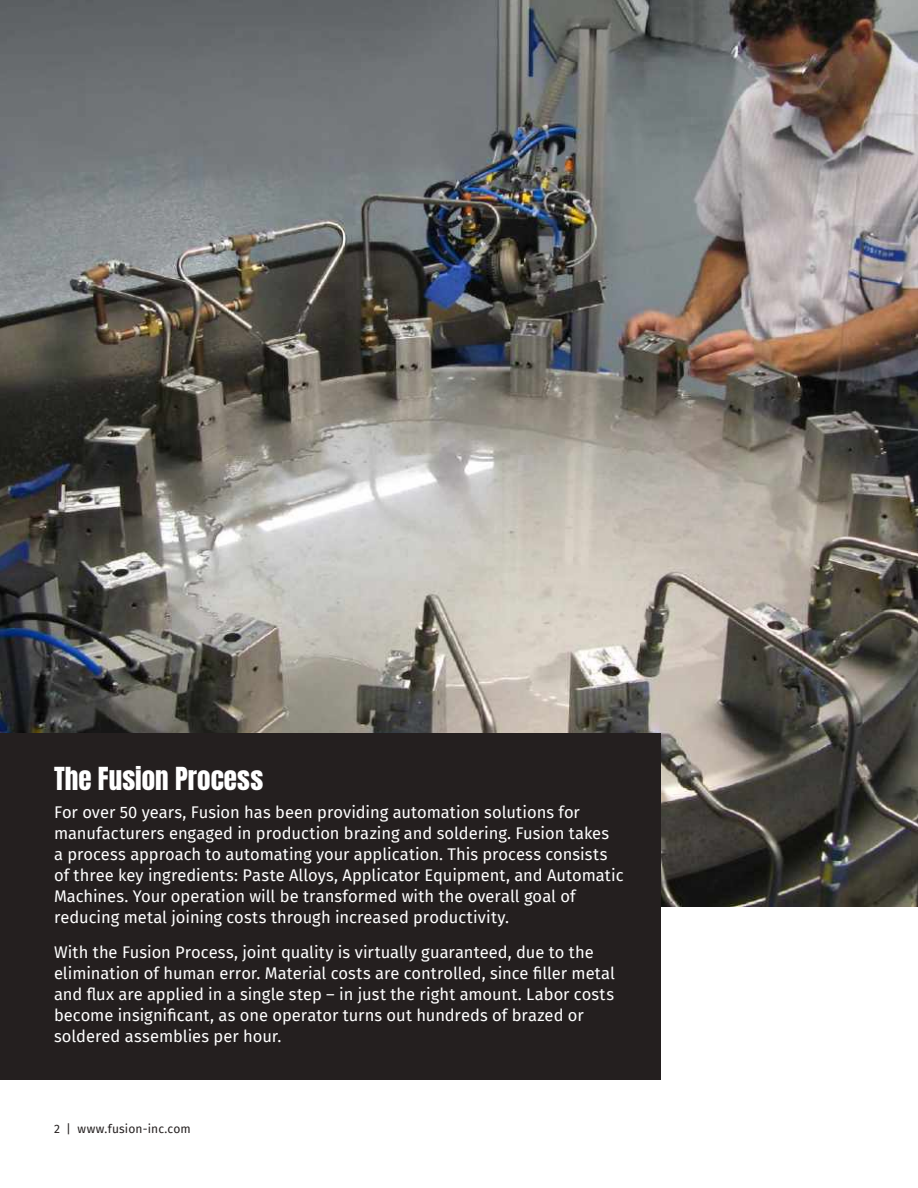
<style>
.page{position:relative;width:918px;height:1188px;background:#fff}
.page>*{position:absolute;margin:0;border:0;box-sizing:border-box;transform-origin:0 0}
.t1{font:27px "Anton";color:#fff}
.t2{font:16.5px/21px "Fira Sans";color:#fff}
.t3{font:12px "Fira Sans";letter-spacing:.015em;color:#241f1f}
</style>
<div class="page">
<img style="left:0;top:0;width:918px;height:907px">
<div style="left:0;top:733px;width:660px;height:347px;background:#241f1f"></div>
<h1 class="t1" style="left:54px;top:765px;width:211px">The Fusion Process</h1>
<p class="t2" style="left:54px;top:801px;width:571px">For over 50 years, Fusion has been providing automation solutions for manufacturers engaged in production brazing and soldering. Fusion takes<br>a process approach to automating your application. This process consists of three key ingredients: Paste Alloys, Applicator Equipment, and Automatic Machines. Your operation will be transformed with the overall goal of reducing metal joining costs through increased productivity.</p>
<p class="t2" style="left:54px;top:941px;width:562px">With the Fusion Process, joint quality is virtually guaranteed, due to the elimination of human error. Material costs are controlled, since filler metal and flux are applied in a single step – in just the right amount. Labor costs become insignificant, as one operator turns out hundreds of brazed or soldered assemblies per hour.</p>
<p class="t3" style="left:54px;top:1120px;width:138px">2 | www.fusion-inc.com</p>
</div>
